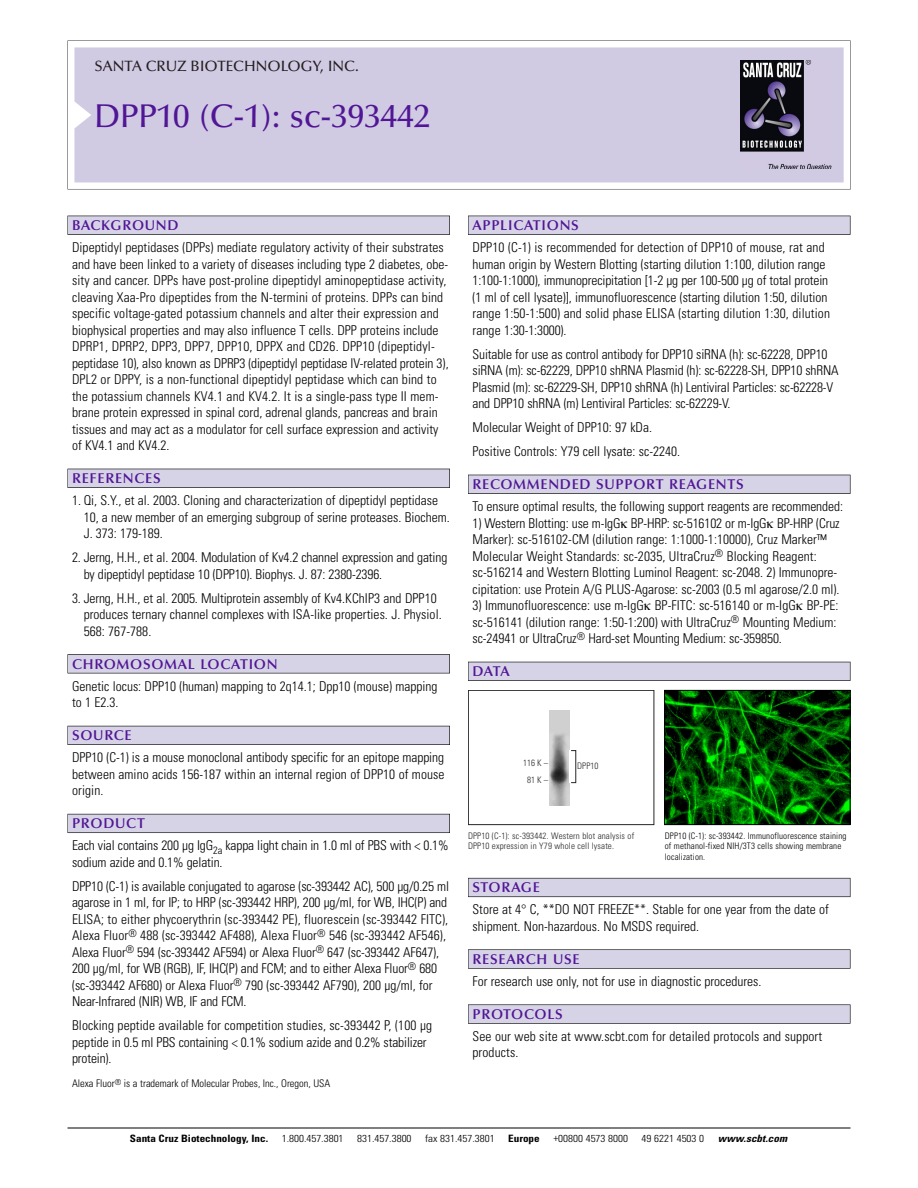
<style>
.page{position:relative;width:918px;height:1188px;background:#fff}
.page>*{position:absolute;margin:0;border:0;box-sizing:border-box;transform-origin:0 0}
.t1{font:500 33px "Optima";color:#511695}
.t2{font:500 15px "Optima";color:#231f20}
.t3{font:600 14.25px "Optima";letter-spacing:.05em;color:#511695}
.t4{font:300 condensed 13.5px/16.5px "Univers";color:#000}
.t5{font:300 condensed 10.5px "Univers";color:#000}
.t6{font:300 condensed 10.2px "Univers";color:#000;scale:1.1 1}
.t7{font:700 condensed 10.2px "Univers";color:#000;scale:1.1 1}
.t8{font:italic 700 condensed 10.2px "Univers";letter-spacing:.005em;color:#000;scale:1.1 1}
.t9{font:300 condensed 9px/10.5px "Univers";letter-spacing:.015em;color:#000}
.t10{font:9px/10.5px "Univers Condensed Light+HUHEKL";letter-spacing:.015em;color:#272627}
</style>
<div class="page">
<svg style="left:68px;top:40px;width:783px;height:149px"></svg>
<div style="left:74px;top:47px;width:770px;height:135px;background:#d1cae3"></div>
<img style="left:741px;top:60px;width:90px;height:108px">
<div style="left:68px;top:216px;width:382px;height:19px;background:#525155"></div>
<div style="left:68px;top:216px;width:381px;height:18px;background:#d7d3e7"></div>
<div style="left:68px;top:469px;width:382px;height:19px;background:#515055"></div>
<div style="left:68px;top:469px;width:381px;height:18px;background:#d7d3e7"></div>
<div style="left:68px;top:654px;width:382px;height:19px;background:#545357"></div>
<div style="left:68px;top:655px;width:381px;height:18px;background:#d7d3e7"></div>
<div style="left:68px;top:726px;width:382px;height:19px;background:#54535a"></div>
<div style="left:68px;top:726px;width:381px;height:18px;background:#d7d3e7"></div>
<div style="left:68px;top:814px;width:382px;height:19px;background:#5b5a62"></div>
<div style="left:68px;top:814px;width:381px;height:18px;background:#d7d3e7"></div>
<div style="left:468px;top:216px;width:382px;height:19px;background:#525155"></div>
<div style="left:468px;top:216px;width:382px;height:18px;background:#d7d3e7"></div>
<div style="left:468px;top:475px;width:382px;height:19px;background:#515055"></div>
<div style="left:468px;top:475px;width:382px;height:18px;background:#d7d3e7"></div>
<div style="left:468px;top:662px;width:382px;height:19px;background:#525158"></div>
<div style="left:468px;top:662px;width:382px;height:18px;background:#d7d3e7"></div>
<div style="left:468px;top:878px;width:382px;height:19px;background:#66646e"></div>
<div style="left:468px;top:878px;width:382px;height:18px;background:#d7d3e7"></div>
<div style="left:468px;top:949px;width:382px;height:20px;background:#666"></div>
<div style="left:468px;top:950px;width:382px;height:18px;background:#d7d3e7"></div>
<svg style="left:468px;top:1004px;width:382px;height:20px"></svg>
<div style="left:468px;top:1005px;width:382px;height:18px;background:#d7d3e7"></div>
<hr style="left:68px;top:1128px;width:782px;height:1px;background:#000">
<div style="left:468px;top:690px;width:186px;height:135px;border:1px solid #272627"></div>
<img style="left:549px;top:710px;width:20px;height:95px">
<div style="left:571px;top:751px;width:5px;height:32px;border:1px solid #272627"></div>
<img style="left:666px;top:692px;width:182px;height:131px">
<div style="left:664px;top:690px;width:186px;height:135px;border:1px solid #000"></div>
<p class="t2" style="left:94px;top:61px;width:266px">SANTA CRUZ BIOTECHNOLOGY, INC.</p>
<h1 class="t1" style="left:94px;top:103px;width:337px">DPP10 (C-1): sc-393442</h1>
<p class="t3" style="left:72px;top:219px;width:108px">BACKGROUND</p>
<p class="t4" style="left:72px;top:240px;width:378px">Dipeptidyl peptidases (DPPs) mediate regulatory activity of their substrates and have been linked to a variety of diseases including type 2 diabetes, obe&shy;sity and cancer. DPPs have post-proline dipeptidyl aminopeptidase activity, cleaving Xaa-Pro dipeptides from the N-termini of proteins. DPPs can bind specific voltage-gated potassium channels and alter their expression and biophysical properties and may also influence T cells. DPP proteins include DPRP1, DPRP2, DPP3, DPP7, DPP10, DPPX and CD26. DPP10 (dipeptidyl&shy;peptidase 10), also known as DPRP3 (dipeptidyl peptidase IV-related protein 3), DPL2 or DPPY, is a non-functional dipeptidyl peptidase which can bind to the potassium channels KV4.1 and KV4.2. It is a single-pass type II mem&shy;brane protein expressed in spinal cord, adrenal glands, pancreas and brain tissues and may act as a modulator for cell surface expression and activity of KV4.1 and KV4.2.</p>
<p class="t3" style="left:72px;top:473px;width:90px">REFERENCES</p>
<p class="t4" style="left:84px;top:493px;width:367px;text-indent:-12px">1. Qi, S.Y., et al. 2003. Cloning and characterization of dipeptidyl peptidase<br>10, a new member of an emerging subgroup of serine proteases. Biochem.<br>J. 373: 179-189.</p>
<p class="t4" style="left:84px;top:550px;width:365px;text-indent:-12px">2. Jerng, H.H., et al. 2004. Modulation of Kv4.2 channel expression and gating by dipeptidyl peptidase 10 (DPP10). Biophys. J. 87: 2380-2396.</p>
<p class="t4" style="left:84px;top:591px;width:360px;text-indent:-12px">3. Jerng, H.H., et al. 2005. Multiprotein assembly of Kv4.KChIP3 and DPP10 produces ternary channel complexes with ISA-like properties. J. Physiol.<br>568: 767-788.</p>
<p class="t3" style="left:72px;top:658px;width:207px">CHROMOSOMAL LOCATION</p>
<p class="t4" style="left:72px;top:679px;width:367px">Genetic locus: DPP10 (human) mapping to 2q14.1; Dpp10 (mouse) mapping to 1 E2.3.</p>
<p class="t3" style="left:72px;top:730px;width:61px">SOURCE</p>
<p class="t4" style="left:72px;top:750px;width:374px;text-align:justify">DPP10 (C-1) is a mouse monoclonal antibody specific for an epitope mapping between amino acids 156-187 within an internal region of DPP10 of mouse origin.</p>
<p class="t3" style="left:72px;top:818px;width:74px">PRODUCT</p>
<p class="t4" style="left:72px;top:838px;width:378px">Each vial contains 200 µg IgG<sub>2a</sub> kappa light chain in 1.0 ml of PBS with &lt; 0.1% sodium azide and 0.1% gelatin.</p>
<p class="t4" style="left:72px;top:879px;width:379px">DPP10 (C-1) is available conjugated to agarose (sc-393442 AC), 500 µg/0.25 ml agarose in 1 ml, for IP; to HRP (sc-393442 HRP), 200 µg/ml, for WB, IHC(P) and ELISA; to either phycoerythrin (sc-393442 PE), fluorescein (sc-393442 FITC), Alexa Fluor<sup>®</sup> 488 (sc-393442 AF488), Alexa Fluor<sup>®</sup> 546 (sc-393442 AF546), Alexa Fluor<sup>®</sup> 594 (sc-393442 AF594) or Alexa Fluor<sup>®</sup> 647 (sc-393442 AF647), 200 µg/ml, for WB (RGB), IF, IHC(P) and FCM; and to either Alexa Fluor<sup>®</sup> 680 (sc-393442 AF680) or Alexa Fluor<sup>®</sup> 790 (sc-393442 AF790), 200 µg/ml, for Near-Infrared (NIR) WB, IF and FCM.</p>
<p class="t4" style="left:72px;top:1018px;width:362px">Blocking peptide available for competition studies, sc-393442 P, (100 µg peptide in 0.5 ml PBS containing &lt; 0.1% sodium azide and 0.2% stabilizer protein).</p>
<p class="t5" style="left:72px;top:1080px;width:260px">Alexa Fluor<sup>®</sup> is a trademark of Molecular Probes, Inc., Oregon, USA</p>
<p class="t3" style="left:473px;top:219px;width:108px">APPLICATIONS</p>
<p class="t4" style="left:473px;top:240px;width:359px">DPP10 (C-1) is recommended for detection of DPP10 of mouse, rat and human origin by Western Blotting (starting dilution 1:100, dilution range 1:100-1:1000), immunoprecipitation [1-2 µg per 100-500 µg of total protein (1 ml of cell lysate)], immunofluorescence (starting dilution 1:50, dilution range 1:50-1:500) and solid phase ELISA (starting dilution 1:30, dilution range 1:30-1:3000).</p>
<p class="t4" style="left:473px;top:347px;width:368px">Suitable for use as control antibody for DPP10 siRNA (h): sc-62228, DPP10 siRNA (m): sc-62229, DPP10 shRNA Plasmid (h): sc-62228-SH, DPP10 shRNA Plasmid (m): sc-62229-SH, DPP10 shRNA (h) Lentiviral Particles: sc-62228-V and DPP10 shRNA (m) Lentiviral Particles: sc-62229-V.</p>
<p class="t4" style="left:473px;top:416px;width:209px;line-height:24px">Molecular Weight of DPP10: 97 kDa.<br>Positive Controls: Y79 cell lysate: sc-2240.</p>
<p class="t3" style="left:473px;top:479px;width:273px">RECOMMENDED SUPPORT REAGENTS</p>
<p class="t4" style="left:473px;top:499px;width:372px">To ensure optimal results, the following support reagents are recommended:</p>
<p class="t4" style="left:473px;top:516px;width:369px">1) Western Blotting: use m-IgG BP-HRP: sc-516102 or m-IgG BP-HRP (Cruz Marker): sc-516102-CM (dilution range: 1:1000-1:10000), Cruz Marker™ Molecular Weight Standards: sc-2035, UltraCruz<sup>®</sup> Blocking Reagent: sc-516214 and Western Blotting Luminol Reagent: sc-2048. 2) Immunopre&shy;cipitation: use Protein A/G PLUS-Agarose: sc-2003 (0.5 ml agarose/2.0 ml).</p>
<p class="t4" style="left:473px;top:598px;width:368px">3) Immunofluorescence: use m-IgG BP-FITC: sc-516140 or m-IgG BP-PE: sc-516141 (dilution range: 1:50-1:200) with UltraCruz<sup>®</sup> Mounting Medium: sc-24941 or UltraCruz<sup>®</sup> Hard-set Mounting Medium: sc-359850.</p>
<p class="t3" style="left:473px;top:666px;width:39px">DATA</p>
<p class="t10" style="left:523px;top:755px;width:26px;line-height:16.8px;text-align:center">116 K –<br>81K–</p>
<p class="t10" style="left:577px;top:761px;width:23px">DPP10</p>
<p class="t10" style="left:468px;top:831px;width:168px">DPP10 (C-1): sc-393442. Western blot analysis of<br>DPP10 expression in Y79 whole cell lysate.</p>
<p class="t9" style="left:665px;top:831px;width:183px">DPP10 (C-1): sc-393442. Immunofluorescence staining of methanol-fixed NIH/3T3 cells showing membrane localization.</p>
<p class="t3" style="left:473px;top:882px;width:69px">STORAGE</p>
<p class="t4" style="left:473px;top:902px;width:358px">Store at 4° C, **DO NOT FREEZE**. Stable for one year from the date of shipment. Non-hazardous. No MSDS required.</p>
<p class="t3" style="left:473px;top:953px;width:109px">RESEARCH USE</p>
<p class="t4" style="left:473px;top:974px;width:290px">For research use only, not for use in diagnostic procedures.</p>
<p class="t3" style="left:473px;top:1008px;width:92px">PROTOCOLS</p>
<p class="t4" style="left:473px;top:1029px;width:351px">See our web site at www.scbt.com for detailed protocols and support products.</p>
<p class="t7" style="left:130px;top:1135px;width:127px">Santa Cruz Biotechnology, Inc.</p>
<p class="t6" style="left:282px;top:1135px;width:58px">1.800.457.3801</p>
<p class="t6" style="left:357px;top:1135px;width:51px">831.457.3800</p>
<p class="t6" style="left:425px;top:1135px;width:65px">fax 831.457.3801</p>
<p class="t7" style="left:508px;top:1135px;width:30px">Europe</p>
<p class="t6" style="left:553px;top:1135px;width:69px">+00800 4573 8000</p>
<p class="t6" style="left:642px;top:1135px;width:58px">49 6221 4503 0</p>
<p class="t8" style="left:718px;top:1135px;width:64px">www.scbt.com</p>
</div>
